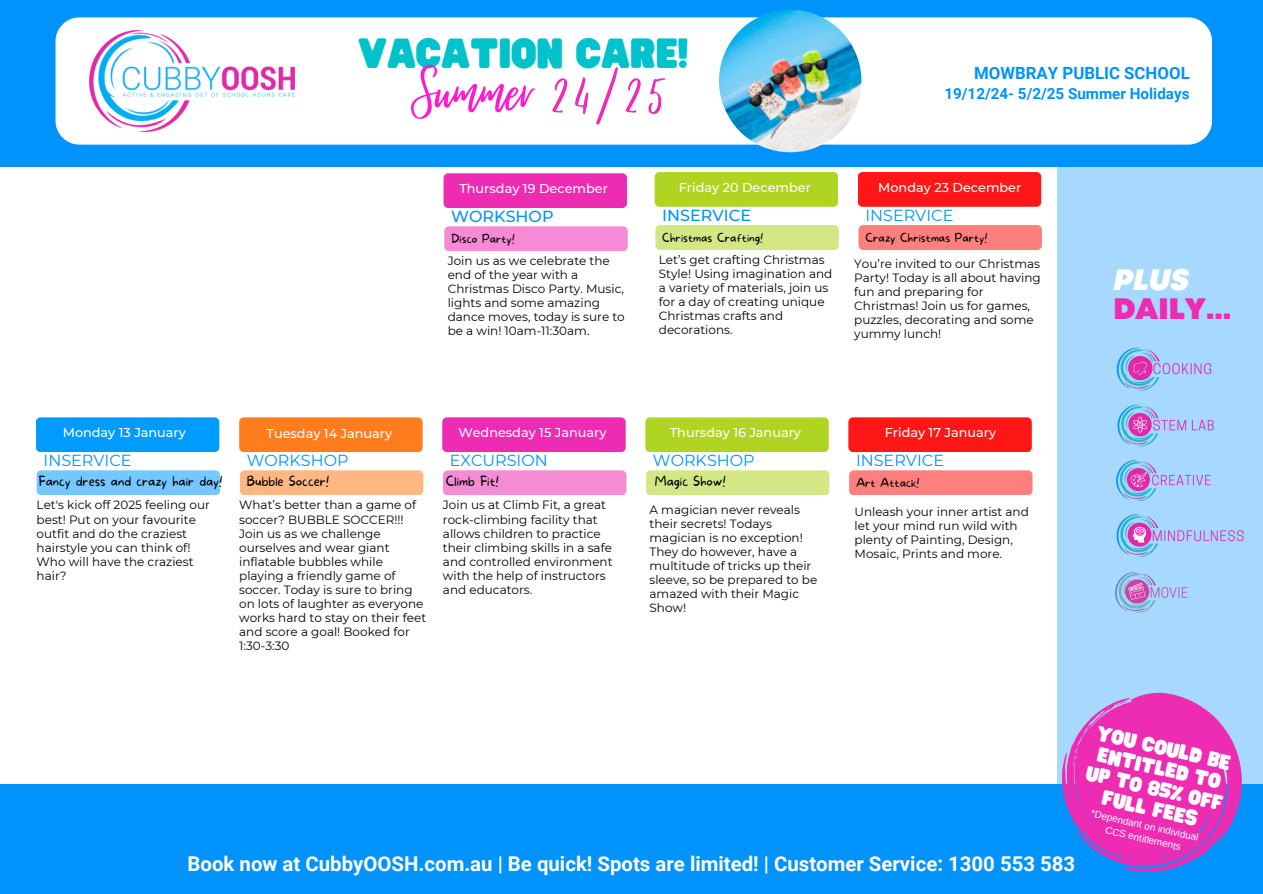
<style>
.page{position:relative;width:1263px;height:894px;background:#fff}
.page>*{position:absolute;margin:0;border:0;box-sizing:border-box;transform-origin:0 0}
.t1{font:82.05px "Virtual";color:#ff19cf}
.t2{font:37.05px "Hitand Run";color:#00c2cb}
.t3{font:900 29.55px/29.2px "Mont";color:#ee2bb3}
.t4{font:700 20.4px "Roboto";color:#fff}
.t5{font:18.3px/20.5px "Hitand Run";color:#fff;text-align:center}
.t6{font:700 16.8px "Roboto";color:#0093fc}
.t7{font:16.05px "Montserrat";color:#0093fc}
.t8{font:500 16.05px "Montserrat";color:#0093fc}
.t9{font:700 15.3px "Roboto";color:#0093fc}
.t10{font:100 13.2px "More Sugar";color:#000}
.t11{font:500 12.75px "Montserrat";color:#fff}
.t12{font:12px/14px "Montserrat";color:#000}
.t13{font:100 11.7px "More Sugar";color:#000}
.t14{font:9.9px/13.2px "Arimo";color:#fff;text-align:center}
.s1{font-size:77.85px;color:#ee2bb3}
.s2{font-style:italic;color:#fff}
</style>
<div class="page">
<div style="left:0;top:0;width:1263px;height:166px;background:#0093fc"></div>
<div style="left:0;top:784px;width:1263px;height:109px;background:#0093fc"></div>
<div style="left:1057px;top:158px;width:206px;height:694px;background:#a6d9fd"></div>
<div style="left:55px;top:17px;width:1157px;height:128px;background:#fff;border-radius:24px"></div>
<img style="left:89px;top:30px;width:205px;height:101px">
<div style="left:655px;top:172px;width:183px;height:35px;background:#b0d422;border-radius:5px"></div>
<div style="left:858px;top:172px;width:183px;height:35px;background:#ff1616;border-radius:5px"></div>
<div style="left:655px;top:225px;width:184px;height:25px;background:#d3e785;border-radius:5px"></div>
<div style="left:858px;top:225px;width:184px;height:25px;background:#ff7f7f;border-radius:5px"></div>
<svg style="left:1057px;top:692px;width:197px;height:180px"></svg>
<img style="left:1116px;top:347px;width:96px;height:44px">
<img style="left:1117px;top:404px;width:97px;height:42px">
<img style="left:1116px;top:459px;width:95px;height:42px">
<img style="left:1116px;top:514px;width:128px;height:43px">
<img style="left:1116px;top:572px;width:72px;height:40px">
<div style="left:239px;top:417px;width:184px;height:35px;background:#ff7d1c;border-radius:5px"></div>
<div style="left:442px;top:417px;width:184px;height:35px;background:#ee2bb3;border-radius:5px"></div>
<div style="left:645px;top:417px;width:184px;height:35px;background:#b0d422;border-radius:5px"></div>
<div style="left:848px;top:417px;width:184px;height:35px;background:#ff1616;border-radius:5px"></div>
<div style="left:37px;top:470px;width:183px;height:25px;background:#73c8ff;border-radius:5px"></div>
<div style="left:240px;top:470px;width:183px;height:25px;background:#ffb782;border-radius:5px"></div>
<div style="left:443px;top:470px;width:183px;height:25px;background:#f58ad5;border-radius:5px"></div>
<div style="left:646px;top:470px;width:183px;height:25px;background:#d3e785;border-radius:5px"></div>
<div style="left:849px;top:470px;width:183px;height:25px;background:#ff7f7f;border-radius:5px"></div>
<div style="left:36px;top:417px;width:183px;height:35px;background:#009bff;border-radius:5px"></div>
<div style="left:444px;top:173px;width:183px;height:35px;background:#ee2bb3;border-radius:5px"></div>
<div style="left:444px;top:226px;width:184px;height:25px;background:#f58ad5;border-radius:5px"></div>
<img style="left:709px;top:10px;width:162px;height:143px">
<h5 class="t2" style="left:358px;top:32px;width:332px">VACATION CARE!</h5>
<p class="t1" style="left:412px;top:47px;width:259px">Summer <span class="s1">24/25</span></p>
<p class="t6" style="left:974px;top:63px;width:217px">MOWBRAY PUBLIC SCHOOL</p>
<p class="t9" style="left:944px;top:84px;width:247px">19/12/24- 5/2/25 Summer Holidays</p>
<p class="t11" style="left:459px;top:181px;width:150px">Thursday 19 December</p>
<p class="t8" style="left:451px;top:206px;width:104px">WORKSHOP</p>
<p class="t13" style="left:451px;top:232px;width:65px">Disco Party!</p>
<p class="t12" style="left:448px;top:254px;width:179px">Join us as we celebrate the end of the year with a<br>Christmas Disco Party. Music, lights and some amazing dance moves, today is sure to be a win! 10am-11:30am.</p>
<p class="t11" style="left:679px;top:180px;width:134px">Friday 20 December</p>
<p class="t11" style="left:878px;top:180px;width:145px">Monday 23 December</p>
<p class="t8" style="left:662px;top:205px;width:90px">INSERVICE</p>
<p class="t7" style="left:865px;top:205px;width:90px">INSERVICE</p>
<p class="t13" style="left:662px;top:230px;width:103px">Christmas Crafting!</p>
<p class="t13" style="left:865px;top:230px;width:124px">Crazy Christmas Party!</p>
<p class="t12" style="left:659px;top:253px;width:175px">Let’s get crafting Christmas<br>Style! Using imagination and a variety of materials, join us for a day of creating unique<br>Christmas crafts and decorations.</p>
<p class="t12" style="left:854px;top:257px;width:188px">You’re invited to our Christmas<br>Party! Today is all about having fun and preparing for<br>Christmas! Join us for games, puzzles, decorating and some yummy lunch!</p>
<h2 class="t3" style="left:1113px;top:267px;width:119px"><span class="s2">PLUS<br></span>DAILY...</h2>
<p class="t11" style="left:63px;top:425px;width:125px">Monday 13 January</p>
<p class="t11" style="left:458px;top:425px;width:150px">Wednesday 15 January</p>
<p class="t11" style="left:670px;top:425px;width:133px">Thursday 16 January</p>
<p class="t11" style="left:885px;top:425px;width:113px">Friday 17 January</p>
<p class="t10" style="left:446px;top:473px;width:55px">Climb Fit!</p>
<p class="t12" style="left:649px;top:503px;width:169px">A magician never reveals their secrets! Todays magician is no exception!<br>They do however, have a multitude of tricks up their sleeve, so be prepared to be amazed with their Magic<br>Show!</p>
<p class="t11" style="left:266px;top:425px;width:127px">Tuesday 14 January</p>
<p class="t7" style="left:247px;top:450px;width:103px">WORKSHOP</p>
<p class="t7" style="left:450px;top:450px;width:99px">EXCURSION</p>
<p class="t7" style="left:653px;top:450px;width:103px">WORKSHOP</p>
<p class="t7" style="left:856px;top:450px;width:90px">INSERVICE</p>
<p class="t7" style="left:44px;top:450px;width:90px">INSERVICE</p>
<h6 class="t10" style="left:39px;top:473px;width:186px">Fancy dress and crazy hair day!</h6>
<p class="t10" style="left:247px;top:473px;width:84px">Bubble Soccer!</p>
<p class="t13" style="left:856px;top:476px;width:65px">Art Attack!</p>
<p class="t10" style="left:655px;top:473px;width:73px">Magic Show!</p>
<p class="t12" style="left:37px;top:498px;width:175px">Let's kick off 2025 feeling our best! Put on your favourite outfit and do the craziest hairstyle you can think of!<br>Who will have the craziest hair?</p>
<h3 class="t12" style="left:239px;top:498px;width:189px">What’s better than a game of soccer? BUBBLE SOCCER!!!<br>Join us as we challenge ourselves and wear giant inflatable bubbles while playing a friendly game of soccer. Today is sure to bring on lots of laughter as everyone works hard to stay on their feet and score a goal! Booked for<br>1:30-3:30</h3>
<p class="t12" style="left:443px;top:498px;width:171px">Join us at Climb Fit, a great rock-climbing facility that allows children to practice their climbing skills in a safe and controlled environment with the help of instructors and educators.</p>
<p class="t12" style="left:854px;top:505px;width:176px">Unleash your inner artist and let your mind run wild with plenty of Painting, Design,<br>Mosaic, Prints and more.</p>
<p class="t4" style="left:188px;top:851px;width:889px">Book now at CubbyOOSH.com.au | Be quick! Spots are limited! | Customer Service: 1300 553 583</p>
<h1 class="t5" style="left:1098px;top:722px;width:141px;rotate:13deg">You could be entitled to up to 85% off full fees</h1>
<h1 class="t14" style="left:1093px;top:806px;width:111px;rotate:13deg">*Dependant on individual<br>CCS entitlements</h1>
</div>
